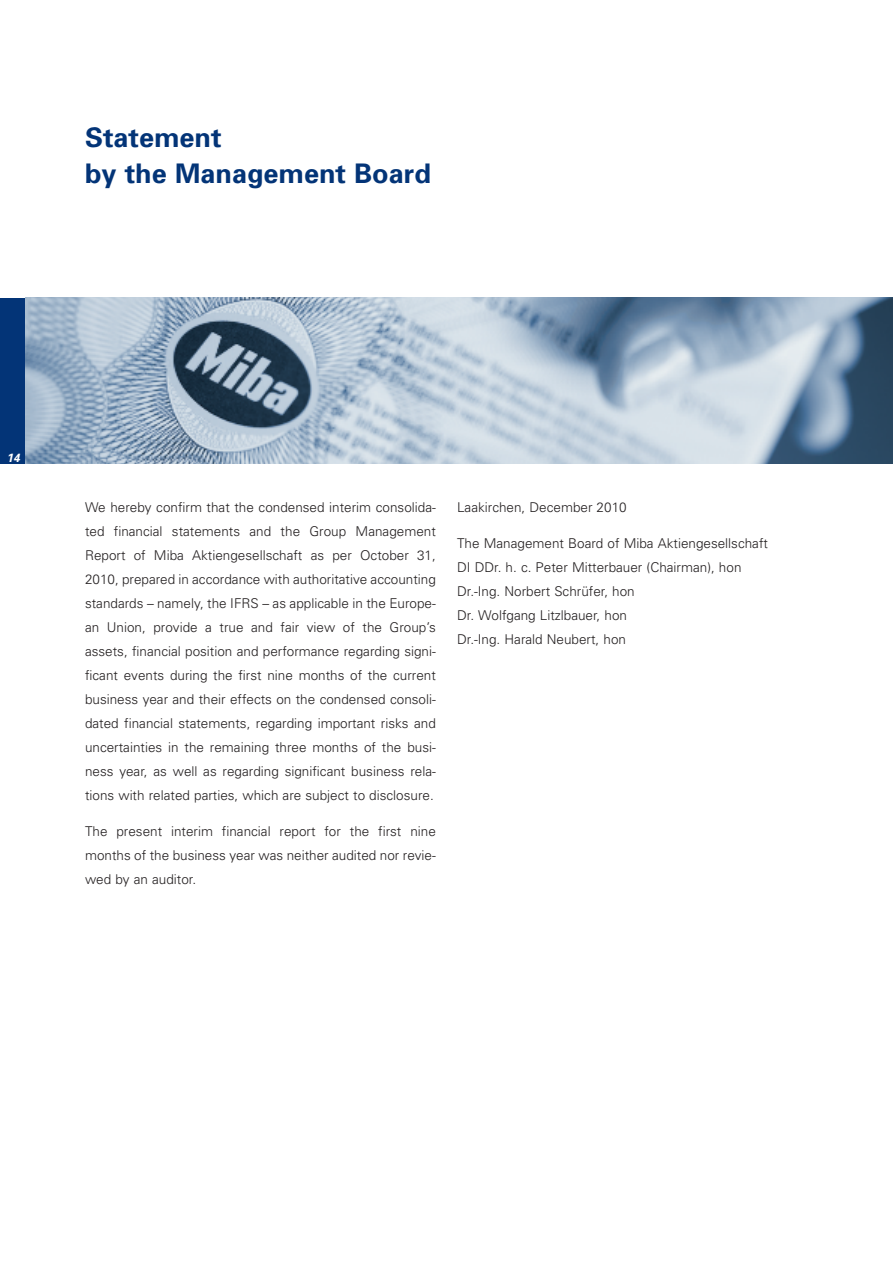
<style>
.page{position:relative;width:893px;height:1263px;background:#fff}
.page>*{position:absolute;margin:0;border:0;box-sizing:border-box;transform-origin:0 0}
.t1{font:700 27px/36px "Univers";color:#033477}
.t2{font:300 13.5px/24px "Univers";color:#231f20;text-align:justify}
.t3{font:italic 700 12px "Univers";color:#fff}
</style>
<div class="page">
<div style="left:0;top:298px;width:26px;height:165px;background:#033477"></div>
<img style="left:26px;top:298px;width:867px;height:165px">
<h1 class="t1" style="left:85px;top:122px;width:347px">Statement<br>by the Management Board</h1>
<p class="t3" style="left:6px;top:453px;width:15px">14</p>
<p class="t2" style="left:85px;top:496px;width:352px">We hereby confirm that the condensed interim consolida&shy;ted financial statements and the Group Management Report of Miba Aktiengesellschaft as per October 31, 2010, prepared in accordance with authoritative accounting standards – namely, the IFRS – as applicable in the Europe&shy;an Union, provide a true and fair view of the Group’s assets, financial position and performance regarding signi&shy;ficant events during the first nine months of the current business year and their effects on the condensed consoli&shy;dated financial statements, regarding important risks and uncertainties in the remaining three months of the busi&shy;ness year, as well as regarding significant business rela&shy;tions with related parties, which are subject to disclosure.</p>
<p class="t2" style="left:85px;top:820px;width:352px">The present interim financial report for the first nine months of the business year was neither audited nor revie&shy;wed by an auditor.</p>
<p class="t2" style="left:457px;top:496px;width:171px">Laakirchen, December 2010</p>
<p class="t2" style="left:457px;top:532px;width:312px;text-align:left">The Management Board of Miba Aktiengesellschaft DI DDr. h. c. Peter Mitterbauer (Chairman), hon Dr.-Ing. Norbert Schrüfer, hon<br>Dr. Wolfgang Litzlbauer, hon<br>Dr.-Ing. Harald Neubert, hon</p>
</div>
